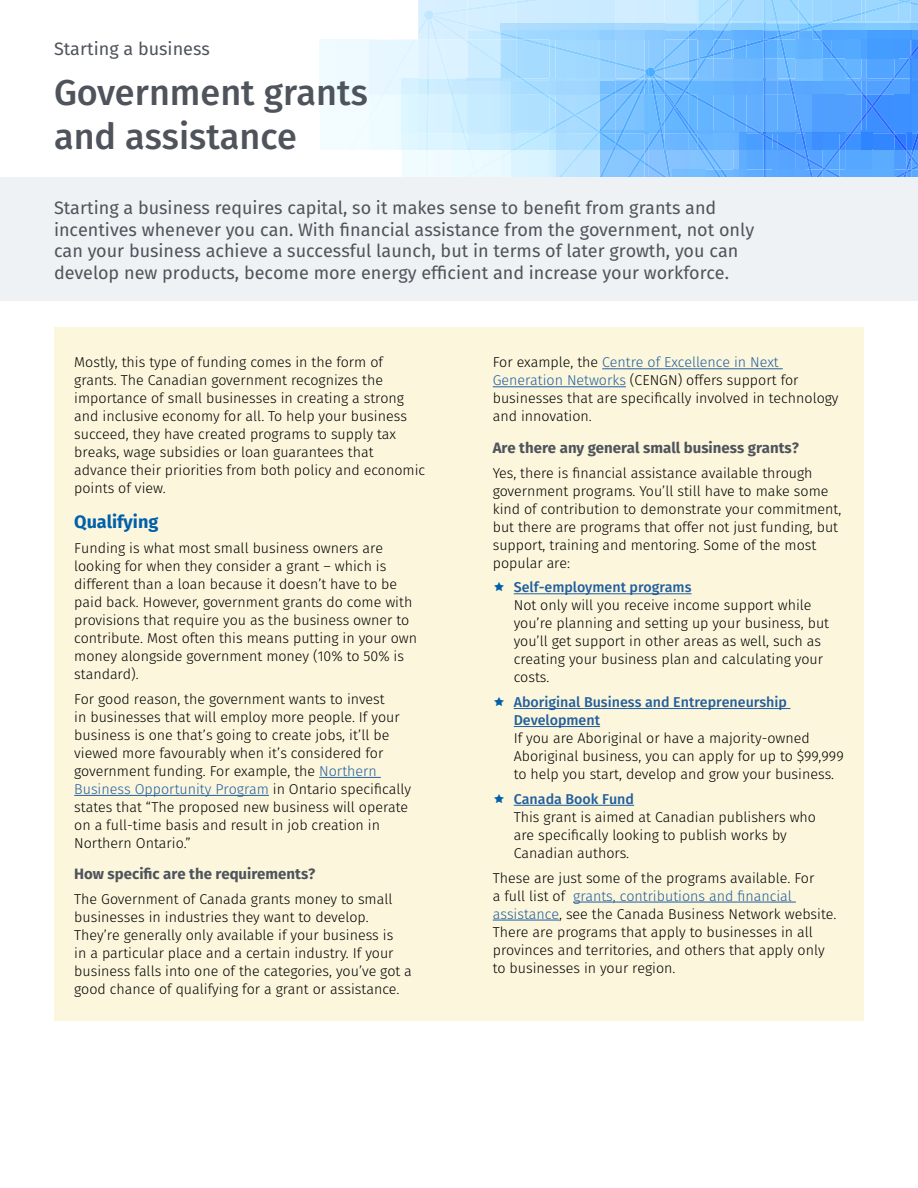
<style>
.page{position:relative;width:918px;height:1188px;background:#fff}
.page>*{position:absolute;margin:0;border:0;box-sizing:border-box;transform-origin:0 0}
.t1{font:500 36px/43.2px "Fira Sans";color:#4f545c}
.t2{font:18px/21.6px "Fira Sans";color:#4f545c}
.t3{font:700 18px "Fira Sans";color:#0060a9}
.t4{font:700 15px "Fira Sans";color:#4f545c}
.t5{font:300 14.25px/18px "Fira Sans";color:#000}
.t6{font:500 14.25px/18px "Fira Sans";color:#215e9e}
.s1{color:#215e9e}
</style>
<div class="page">
<svg style="left:320px;top:0;width:598px;height:177px"></svg>
<div style="left:0;top:177px;width:918px;height:123px;background:#eff2f4"></div>
<div style="left:54px;top:327px;width:810px;height:694px;background:#fbf6dc"></div>
<hr style="left:319px;top:777px;width:62px;height:1px;background:#215e9e">
<hr style="left:74px;top:795px;width:195px;height:1px;background:#215e9e">
<hr style="left:602px;top:368px;width:181px;height:1px;background:#215e9e">
<hr style="left:493px;top:386px;width:133px;height:1px;background:#215e9e">
<hr style="left:514px;top:593px;width:178px;height:1px;background:#215e9e">
<hr style="left:514px;top:708px;width:277px;height:1px;background:#215e9e">
<hr style="left:514px;top:726px;width:86px;height:1px;background:#215e9e">
<hr style="left:514px;top:805px;width:120px;height:1px;background:#215e9e">
<hr style="left:573px;top:902px;width:223px;height:1px;background:#215e9e">
<hr style="left:493px;top:920px;width:66px;height:1px;background:#215e9e">
<p class="t2" style="left:54px;top:38px;width:157px">Starting a business</p>
<h1 class="t1" style="left:54px;top:69px;width:315px">Government grants and assistance</h1>
<p class="t2" style="left:54px;top:196px;width:702px">Starting a business requires capital, so it makes sense to benefit from grants and incentives whenever you can. With financial assistance from the government, not only can your business achieve a successful launch, but in terms of later growth, you can develop new products, become more energy efficient and increase your workforce.</p>
<p class="t5" style="left:74px;top:353px;width:352px">Mostly, this type of funding comes in the form of grants. The Canadian government recognizes the importance of small businesses in creating a strong and inclusive economy for all. To help your business succeed, they have created programs to supply tax breaks, wage subsidies or loan guarantees that advance their priorities from both policy and economic points of view.</p>
<p class="t3" style="left:74px;top:507px;width:86px">Qualifying</p>
<p class="t5" style="left:74px;top:539px;width:344px">Funding is what most small business owners are looking for when they consider a grant – which is different than a loan because it doesn’t have to be paid back. However, government grants do come with provisions that require you as the business owner to contribute. Most often this means putting in your own money alongside government money (10% to 50% is standard).</p>
<p class="t5" style="left:74px;top:690px;width:338px">For good reason, the government wants to invest<br>in businesses that will employ more people. If your business is one that’s going to create jobs, it’ll be viewed more favourably when it’s considered for government funding. For example, the <span class="s1">Northern Business Opportunity Program</span> in Ontario specifically states that “The proposed new business will operate on a full-time basis and result in job creation in Northern Ontario.”</p>
<p class="t4" style="left:74px;top:862px;width:243px">How specific are the requirements?</p>
<p class="t5" style="left:74px;top:890px;width:339px">The Government of Canada grants money to small businesses in industries they want to develop.<br>They’re generally only available if your business is<br>in a particular place and a certain industry. If your business falls into one of the categories, you’ve got a good chance of qualifying for a grant or assistance.</p>
<p class="t5" style="left:493px;top:353px;width:347px">For example, the <span class="s1">Centre of Excellence in Next Generation Networks</span> (CENGN) offers support for businesses that are specifically involved in technology and innovation.</p>
<p class="t4" style="left:493px;top:435px;width:308px">Are there any general small business grants?</p>
<p class="t5" style="left:493px;top:464px;width:350px">Yes, there is financial assistance available through government programs. You’ll still have to make some kind of contribution to demonstrate your commitment, but there are programs that offer not just funding, but support, training and mentoring. Some of the most popular are:</p>
<p class="t6" style="left:514px;top:578px;width:179px">Self-employment programs</p>
<p class="t5" style="left:514px;top:596px;width:317px">Not only will you receive income support while you’re planning and setting up your business, but you’ll get support in other areas as well, such as creating your business plan and calculating your costs.</p>
<p class="t6" style="left:514px;top:692px;width:275px">Aboriginal Business and Entrepreneurship<br>Development</p>
<p class="t5" style="left:514px;top:729px;width:331px">If you are Aboriginal or have a majority-owned<br>Aboriginal business, you can apply for up to $99,999 to help you start, develop and grow your business.</p>
<p class="t6" style="left:514px;top:789px;width:122px">Canada Book Fund</p>
<p class="t5" style="left:514px;top:808px;width:304px">This grant is aimed at Canadian publishers who are specifically looking to publish works by<br>Canadian authors.</p>
<p class="t5" style="left:493px;top:869px;width:345px">These are just some of the programs available. For<br>a full list of <span class="s1">grants, contributions and financial assistance</span>, see the Canada Business Network website.<br>There are programs that apply to businesses in all provinces and territories, and others that apply only to businesses in your region.</p>
</div>
